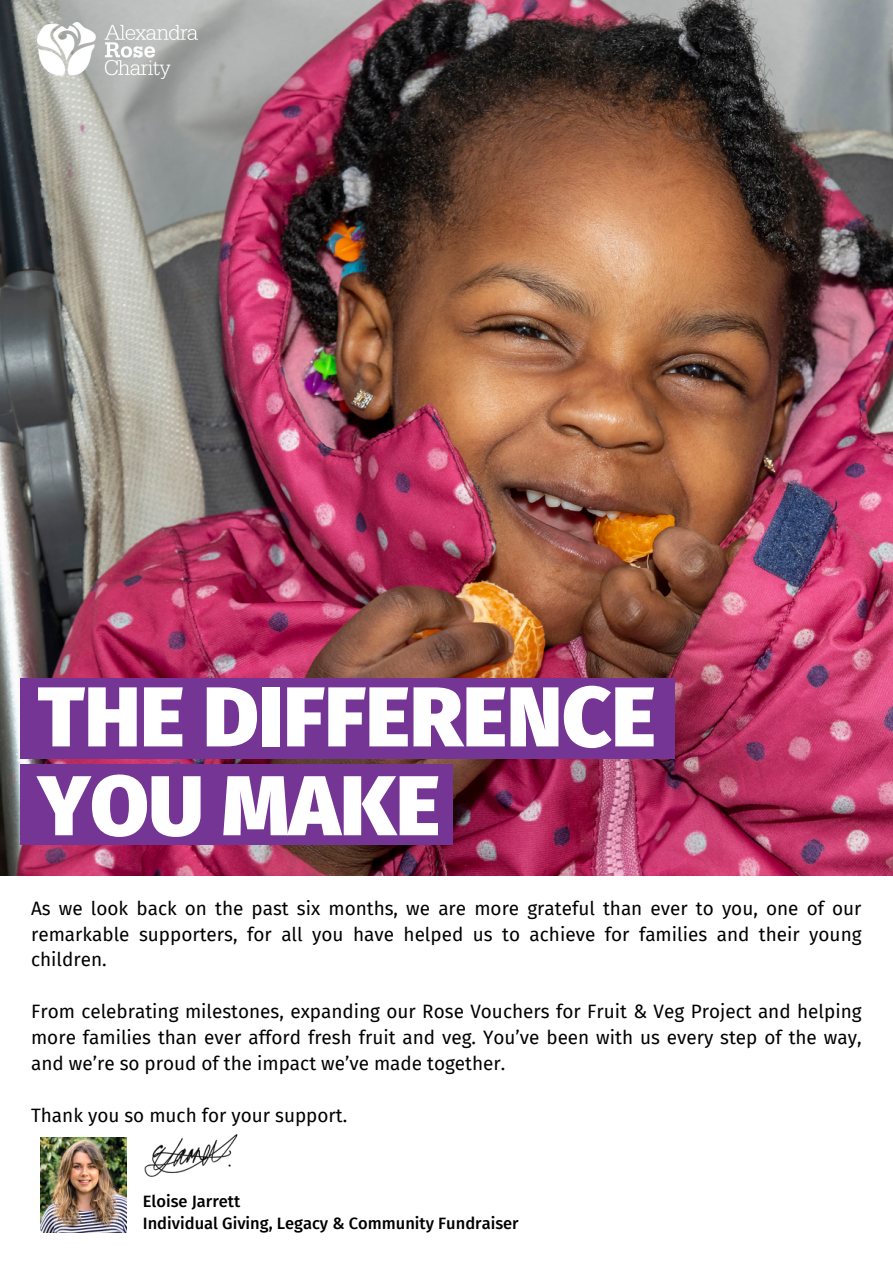
<style>
.page{position:relative;width:893px;height:1264px;background:#fff}
.page>*{position:absolute;margin:0;border:0;box-sizing:border-box;transform-origin:0 0}
.t1{font:900 84.75px "Fira Sans";color:#fff}
.t2{font:18.9px/25.8px "Fira Sans";color:#000;text-align:justify}
.t3{font:500 16.5px "Fira Sans";color:#000}
</style>
<div class="page">
<img style="left:0;top:0;width:892px;height:875px">
<div style="left:20px;top:678px;width:654px;height:80px;background:#753595"></div>
<div style="left:20px;top:763px;width:433px;height:81px;background:#753595"></div>
<img style="left:38px;top:23px;width:159px;height:56px">
<img style="left:40px;top:1137px;width:87px;height:95px">
<img style="left:85px;top:1134px;width:153px;height:60px">
<p class="t1" style="left:38px;top:667px;width:619px">THE DIFFERENCE</p>
<p class="t1" style="left:38px;top:756px;width:404px">YOU MAKE</p>
<p class="t2" style="left:31px;top:895px;width:831px">As we look back on the past six months, we are more grateful than ever to you, one of our remarkable supporters, for all you have helped us to achieve for families and their young children.</p>
<p class="t2" style="left:31px;top:998px;width:831px">From celebrating milestones, expanding our Rose Vouchers for Fruit &amp; Veg Project and helping more families than ever afford fresh fruit and veg. You’ve been with us every step of the way, and we’re so proud of the impact we’ve made together.</p>
<p class="t2" style="left:31px;top:1102px;width:317px">Thank you so much for your support.</p>
<p class="t3" style="left:143px;top:1191px;width:99px">Eloise Jarrett</p>
<p class="t3" style="left:143px;top:1213px;width:377px">Individual Giving, Legacy &amp; Community Fundraiser</p>
</div>
